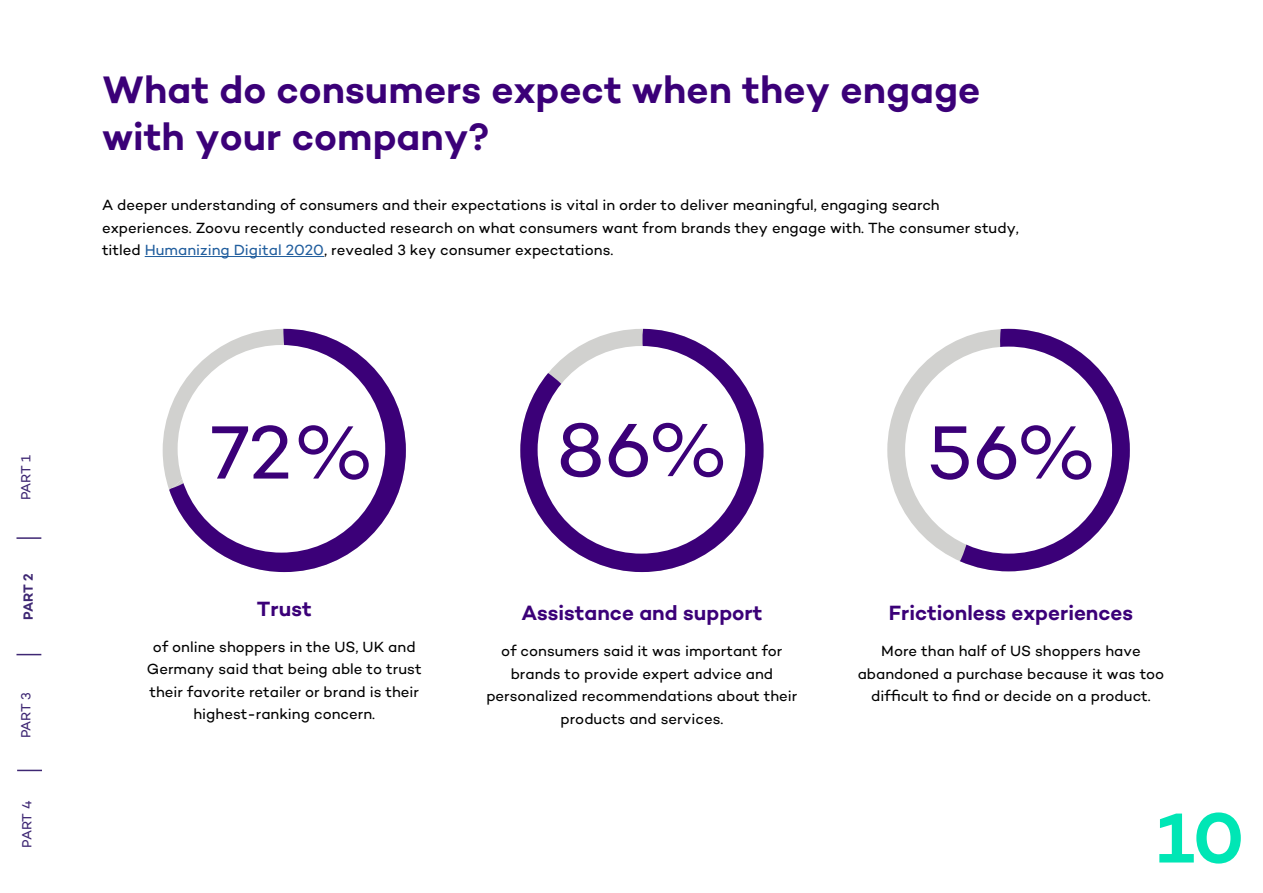
<style>
.page{position:relative;width:1263px;height:893px;background:#fff}
.page>*{position:absolute;margin:0;border:0;box-sizing:border-box;transform-origin:0 0}
.t1{font:600 72px "Campton";color:#00e6b5}
.t2{font:600 39px/46.8px "Campton";color:#3b0078}
.t3{font:600 21px "Campton";color:#3b0078}
.t4{font:15px/22.5px "Campton";color:#000101;text-align:center}
.t5{font:13.5px "Campton";letter-spacing:-.035em;color:#3e2773}
.t6{font:600 13.5px "Campton";color:#3e2773}
.s1{color:#215e9e}
</style>
<div class="page">
<hr style="left:145px;top:256px;width:179px;height:1px;background:#215e9e">
<svg style="left:219px;top:387px;width:187px;height:185px"></svg>
<svg style="left:520px;top:329px;width:243px;height:243px"></svg>
<div style="left:538px;top:346px;width:207px;height:208px;background:#fff;border-radius:50%"></div>
<div style="left:887px;top:329px;width:243px;height:242px;background:#d1d1cf;border-radius:50%"></div>
<div style="left:905px;top:347px;width:207px;height:207px;background:#fff;border-radius:50%"></div>
<svg style="left:16px;top:654px;width:25px;height:1px"></svg>
<svg style="left:17px;top:770px;width:25px;height:1px"></svg>
<hr style="left:17px;top:537px;width:24px;height:2px;background:#3e2773">
<svg style="left:163px;top:329px;width:225px;height:224px"></svg>
<svg style="left:561px;top:423px;width:162px;height:54px"></svg>
<svg style="left:931px;top:329px;width:199px;height:242px"></svg>
<h2 class="t2" style="left:102px;top:66px;width:880px">What do consumers expect when they engage with your company?</h2>
<p class="t4" style="left:102px;top:193px;width:918px;text-align:left">A deeper understanding of consumers and their expectations is vital in order to deliver meaningful, engaging search experiences. Zoovu recently conducted research on what consumers want from brands they engage with. The consumer study, titled <span class="s1">Humanizing Digital 2020</span>, revealed 3 key consumer expectations.</p>
<p class="t5" style="left:17px;top:500px;width:47px;rotate:-90deg">PART 1</p>
<p class="t6" style="left:20px;top:620px;width:48px;rotate:-90deg">PART 2</p>
<p class="t5" style="left:17px;top:738px;width:47px;rotate:-90deg">PART 3</p>
<h3 class="t3" style="left:257px;top:595px;width:56px">Trust</h3>
<p class="t4" style="left:147px;top:635px;width:276px">of online shoppers in the US, UK and Germany said that being able to trust their favorite retailer or brand is their highest-ranking concern.</p>
<h3 class="t3" style="left:521px;top:600px;width:243px">Assistance and support</h3>
<p class="t4" style="left:486px;top:640px;width:313px">of consumers said it was important for brands to provide expert advice and personalized recommendations about their products and services.</p>
<h3 class="t3" style="left:889px;top:600px;width:246px">Frictionless experiences</h3>
<p class="t4" style="left:858px;top:640px;width:308px">More than half of US shoppers have abandoned a purchase because it was too difficult to find or decide on a product.</p>
<p class="t5" style="left:19px;top:848px;width:49px;rotate:-90deg">PART 4</p>
<h1 class="t1" style="left:1156px;top:792px;width:89px">10</h1>
</div>
